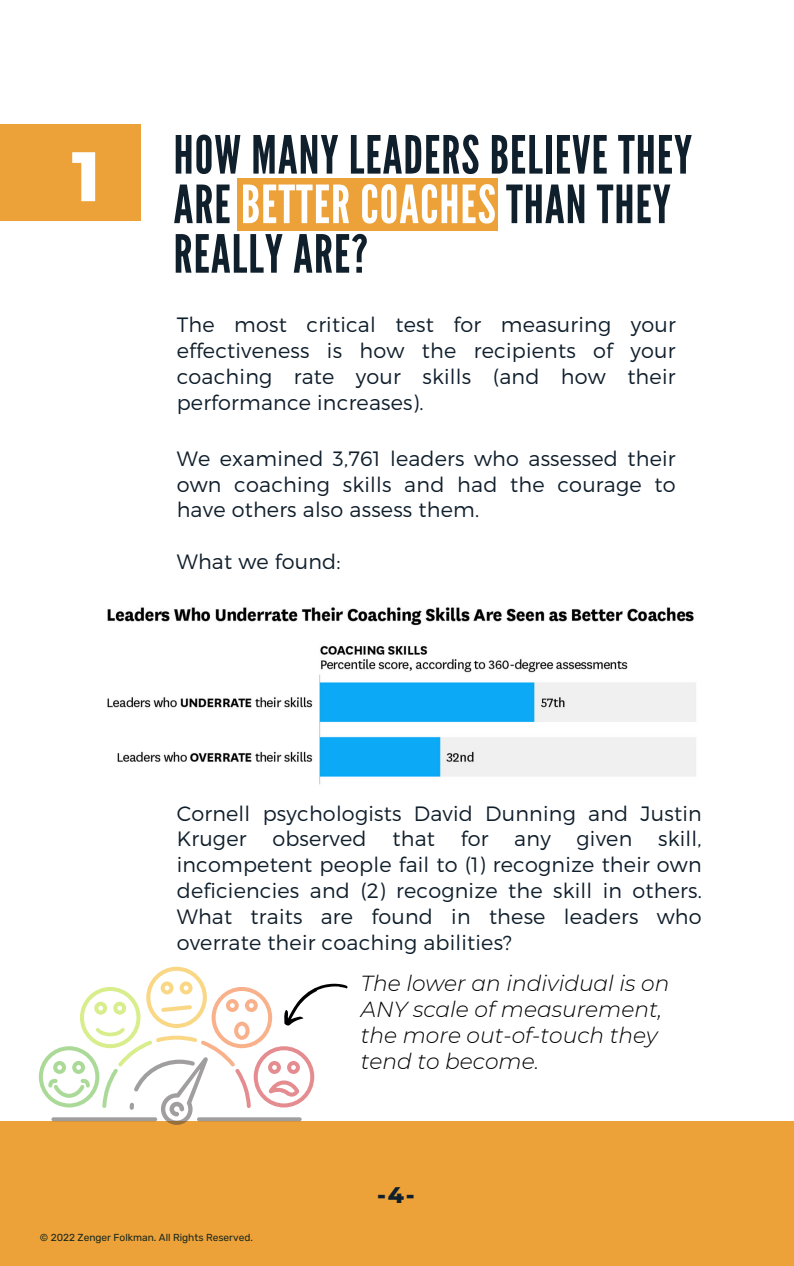
<style>
.page{position:relative;width:794px;height:1266px;background:#fff}
.page>*{position:absolute;margin:0;border:0;box-sizing:border-box;transform-origin:0 0}
.t1{font:800 69.97px "Montserrat";color:#fff}
.t2{font:52.5px/49.5px "League Gothic";letter-spacing:.02em;color:#101f2c}
.t3{font:800 23.02px "Montserrat";color:#101f2c}
.t4{font:italic 300 21.75px/25.9px "Montserrat";color:#000}
.t5{font:300 20.77px/25.9px "Montserrat";letter-spacing:.01em;color:#101f2c;text-align:justify}
.t6{font:10.12px "Rubik";color:#19291d}
.s1{color:#fff}
</style>
<div class="page">
<div style="left:0;top:1121px;width:793px;height:145px;background:#eda139"></div>
<img style="left:107px;top:607px;width:589px;height:178px">
<div style="left:0;top:125px;width:140px;height:96px;background:#eda139"></div>
<svg style="left:39px;top:966px;width:308px;height:159px"></svg>
<div style="left:237px;top:178px;width:261px;height:53px;background:#eda139"></div>
<h1 class="t1" style="left:72px;top:125px;width:30px">1</h1>
<h2 class="t2" style="left:173px;top:130px;width:519px">HOW MANY LEADERS BELIEVE THEY<br>ARE <span class="s1">BETTER COACHES</span> THAN THEY<br>REALLY ARE?</h2>
<p class="t5" style="left:177px;top:311px;width:500px">The most critical test for measuring your effectiveness is how the recipients of your coaching rate your skills (and how their performance increases).</p>
<p class="t5" style="left:177px;top:445px;width:500px">We examined 3,761 leaders who assessed their own coaching skills and had the courage to have others also assess them.</p>
<p class="t5" style="left:177px;top:548px;width:165px">What we found:</p>
<p class="t5" style="left:177px;top:800px;width:526px">Cornell psychologists David Dunning and Justin Kruger observed that for any given skill, incompetent people fail to (1) recognize their own deficiencies and (2) recognize the skill in others.<br>What traits are found in these leaders who overrate their coaching abilities?</p>
<p class="t4" style="left:360px;top:970px;width:310px">The lower an individual is on<br>ANY scale of measurement, the more out-of-touch they tend to become.</p>
<p class="t3" style="left:377px;top:1178px;width:39px">-4-</p>
<p class="t6" style="left:40px;top:1231px;width:214px">© 2022 Zenger Folkman. All Rights Reserved.</p>
</div>
